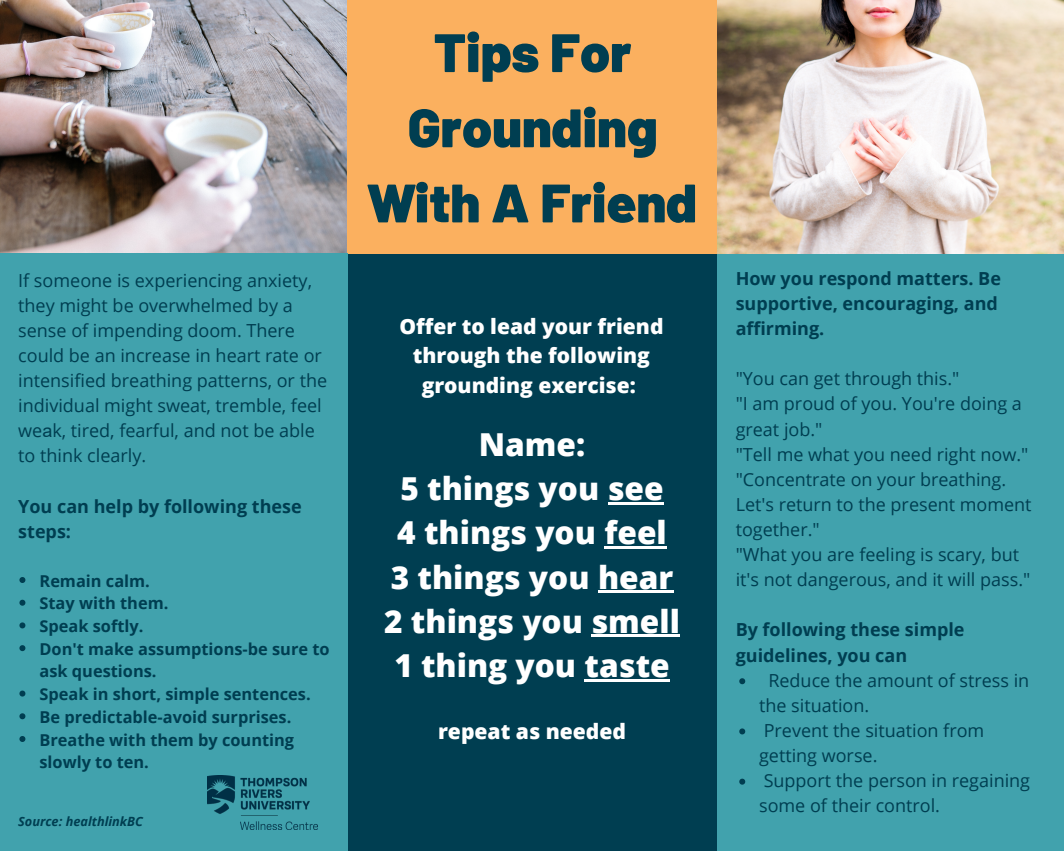
<style>
.page{position:relative;width:1064px;height:851px;background:#fff}
.page>*{position:absolute;margin:0;border:0;box-sizing:border-box;transform-origin:0 0}
.t1{font:900 54px/75.2px "Barlow";color:#003e51;text-align:center}
.t2{font:800 31.65px/44.1px "Open Sans";color:#fff;text-align:center}
.t3{font:800 21px/29.2px "Open Sans";color:#fff;text-align:center}
.t4{font:18px/25px "Open Sans";color:#003e51}
.t5{font:700 18px/25px "Open Sans";color:#003e51}
.t6{font:700 16.35px/22.6px "Open Sans";color:#003e51}
.t7{font:italic 700 12.75px "Open Sans";color:#003e51}
.s1{font-family:"Arial"}
</style>
<div class="page">
<div style="left:0;top:0;width:1063px;height:850px;background:#003e51"></div>
<div style="left:347px;top:0;width:370px;height:253px;background:#fbb05f"></div>
<img style="left:0;top:0;width:347px;height:253px">
<div style="left:0;top:253px;width:347px;height:597px;background:#41a2ad"></div>
<div style="left:717px;top:253px;width:346px;height:597px;background:#41a2ad"></div>
<img style="left:208px;top:775px;width:110px;height:54px">
<img style="left:717px;top:0;width:346px;height:253px">
<svg style="left:19px;top:577px;width:6px;height:6px"></svg>
<svg style="left:19px;top:599px;width:6px;height:6px"></svg>
<svg style="left:19px;top:622px;width:6px;height:6px"></svg>
<svg style="left:19px;top:645px;width:6px;height:6px"></svg>
<svg style="left:19px;top:690px;width:6px;height:6px"></svg>
<svg style="left:19px;top:713px;width:6px;height:6px"></svg>
<svg style="left:19px;top:736px;width:6px;height:6px"></svg>
<hr style="left:607px;top:502px;width:56px;height:3px;background:#fff">
<hr style="left:604px;top:546px;width:62px;height:3px;background:#fff">
<hr style="left:598px;top:590px;width:75px;height:3px;background:#fff">
<hr style="left:591px;top:634px;width:88px;height:3px;background:#fff">
<hr style="left:584px;top:679px;width:85px;height:2px;background:#fff">
<svg style="left:739px;top:678px;width:6px;height:6px"></svg>
<svg style="left:739px;top:728px;width:6px;height:6px"></svg>
<svg style="left:739px;top:778px;width:6px;height:6px"></svg>
<p class="t4" style="left:18px;top:267px;width:310px">If someone is experiencing anxiety, they might be overwhelmed by a sense of impending doom. There could be an increase in heart rate or intensified breathing patterns, or the individual might sweat, tremble, feel we<span class="s1">a</span>k, tired, fearful, and not be able to think clearly.</p>
<p class="t5" style="left:18px;top:493px;width:285px">You can help by following these steps:</p>
<p class="t6" style="left:39px;top:569px;width:291px">Remain calm.<br>Stay with them.<br>Speak softly.<br>Don't make assumptions-be sure to ask questions.<br>Speak in short, simple sentences.<br>Be predictable-avoid surprises.<br>Breathe with them by counting slowly to ten.</p>
<p class="t7" style="left:18px;top:812px;width:126px">Source: healthlinkBC</p>
<h1 class="t1" style="left:368px;top:13px;width:330px">Tips For<br>Grounding<br>With A Friend</h1>
<p class="t3" style="left:399px;top:311px;width:265px">Offer to lead your friend through the following grounding exercise:</p>
<h2 class="t2" style="left:384px;top:422px;width:297px">Name:<br>5 things you see<br>4 things you feel<br>3 things you hear<br>2 things you smell<br>1 thing you taste</h2>
<p class="t3" style="left:438px;top:716px;width:189px">repeat as needed</p>
<p class="t5" style="left:735px;top:265px;width:267px">How you respond matters. Be supportive, encouraging, and affirming.</p>
<p class="t4" style="left:735px;top:366px;width:297px">"You can get through this."<br>"I am proud of you. You're doing a great job."<br>"Tell me what you need right now." "Concentrate on your breathing.<br>Let's return to the present moment together."<br>"What you are feeling is scary, but it's not dangerous, and it will pass."</p>
<p class="t5" style="left:735px;top:617px;width:230px">By following these simple guidelines, you can</p>
<p class="t4" style="left:758px;top:667px;width:272px;text-indent:9px">Reduce the amount of stress in the situation.<br>Prevent the situation from getting worse.<br>Support the person in regaining some of their control.</p>
</div>
